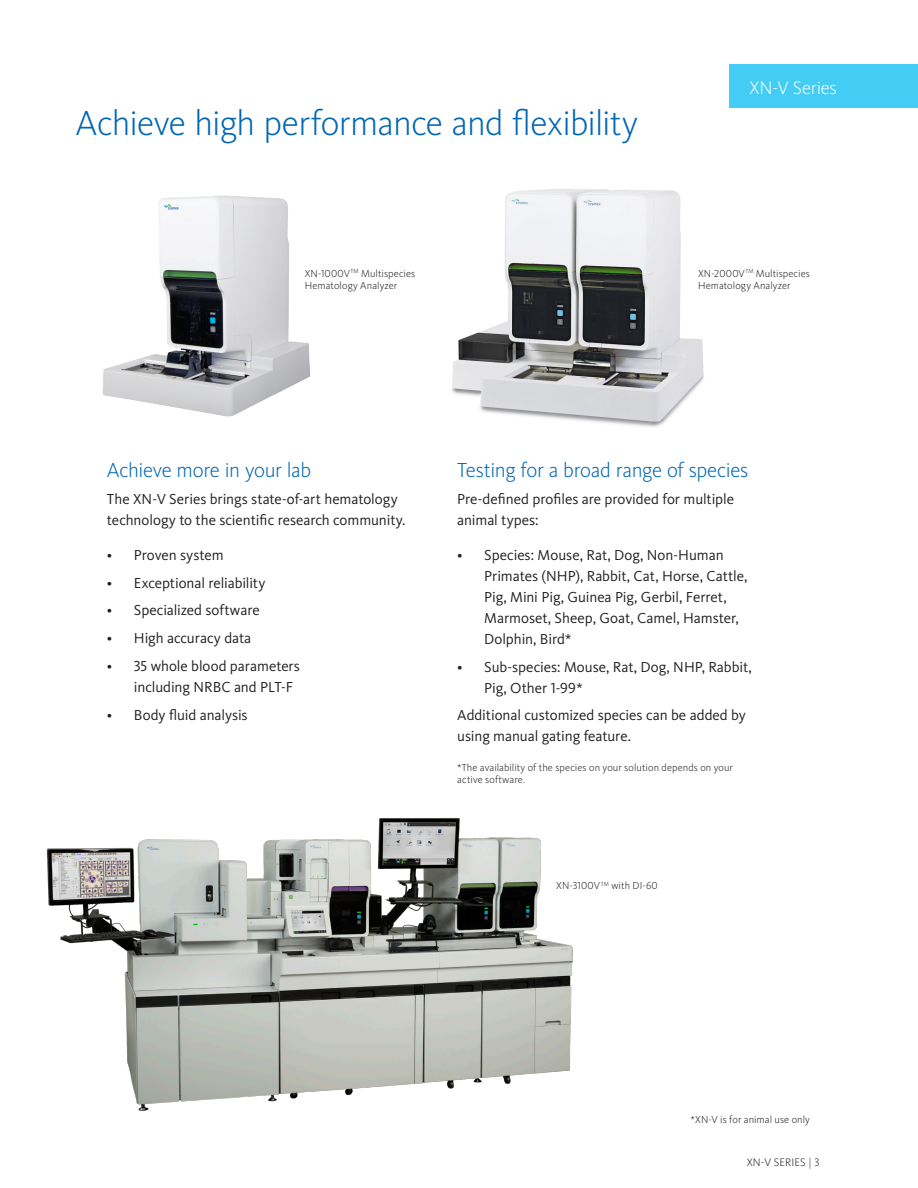
<style>
.page{position:relative;width:918px;height:1188px;background:#fff}
.page>*{position:absolute;margin:0;border:0;box-sizing:border-box;transform-origin:0 0}
.Headline{font:300 36px "Kievit Pro";letter-spacing:-.02em;color:#0166b3}
.Sub-headline{font:300 21px "Kievit Pro";letter-spacing:-.02em;color:#0166b3}
.t1{font:300 18.75px "Kievit Pro";letter-spacing:-.01em;color:#fff}
.Body_Copy{font:15px/21px "Kievit Pro";letter-spacing:-.005em;color:#231f20}
.Bullet_List{font:15px/21px "Kievit Pro";letter-spacing:-.01em;color:#231f20}
.t2{font:300 11.25px "Kievit Pro";letter-spacing:.01em;color:#231f20}
.last_cover_overview{font:300 10.5px/12px "Kievit Pro";letter-spacing:.005em;color:#231f20}
</style>
<div class="page">
<div style="left:729px;top:65px;width:189px;height:43px;background:#43ccf4"></div>
<img style="left:451px;top:188px;width:253px;height:239px">
<img style="left:103px;top:195px;width:208px;height:222px">
<img style="left:46px;top:818px;width:527px;height:293px">
<p class="Headline" style="left:76px;top:102px;width:564px">Achieve high performance and flexibility</p>
<p class="last_cover_overview" style="left:305px;top:267px;width:112px">XN-1000V<sup>TM</sup> Multispecies<br>Hematology Analyzer</p>
<p class="t1" style="left:750px;top:76px;width:89px">XN-V Series</p>
<p class="last_cover_overview" style="left:698px;top:267px;width:113px">XN-2000V<sup>TM</sup> Multispecies<br>Hematology Analyzer</p>
<p class="Sub-headline" style="left:107px;top:457px;width:206px">Achieve more in your lab</p>
<p class="Body_Copy" style="left:107px;top:489px;width:300px">The XN-V Series brings state-of-art hematology technology to the scientific research community.</p>
<p class="Body_Copy" style="left:107px;top:544px;width:118px">• Proven system</p>
<p class="Body_Copy" style="left:107px;top:572px;width:160px">• Exceptional reliability</p>
<p class="Body_Copy" style="left:107px;top:600px;width:154px">• Specialized software</p>
<p class="Body_Copy" style="left:107px;top:627px;width:146px">• High accuracy data</p>
<p class="Body_Copy" style="left:134px;top:655px;width:168px;text-indent:-27px">• 35 whole blood parameters including NRBC and PLT-F</p>
<p class="Body_Copy" style="left:107px;top:704px;width:142px">• Body fluid analysis</p>
<p class="Sub-headline" style="left:457px;top:457px;width:293px">Testing for a broad range of species</p>
<p class="Body_Copy" style="left:457px;top:489px;width:278px">Pre-defined profiles are provided for multiple animal types:</p>
<p class="Body_Copy" style="left:484px;top:544px;width:265px;text-indent:-27px">• Species: Mouse, Rat, Dog, Non-Human Primates (NHP), Rabbit, Cat, Horse, Cattle, Pig, Mini Pig, Guinea Pig, Gerbil, Ferret, Marmoset, Sheep, Goat, Camel, Hamster, Dolphin, Bird*</p>
<p class="Body_Copy" style="left:484px;top:656px;width:269px;text-indent:-27px">• Sub-species: Mouse, Rat, Dog, NHP, Rabbit,<br>Pig, Other 1-99*</p>
<p class="Bullet_List" style="left:457px;top:705px;width:290px">Additional customized species can be added by using manual gating feature.</p>
<p class="last_cover_overview" style="left:457px;top:762px;width:277px">*The availability of the species on your solution depends on your active software.</p>
<p class="last_cover_overview" style="left:556px;top:880px;width:103px">XN-3100V<sup>TM</sup> with DI-60</p>
<p class="last_cover_overview" style="left:691px;top:1114px;width:121px">*XN-V is for animal use only</p>
<p class="t2" style="left:747px;top:1156px;width:75px">XN-V SERIES | 3</p>
</div>
